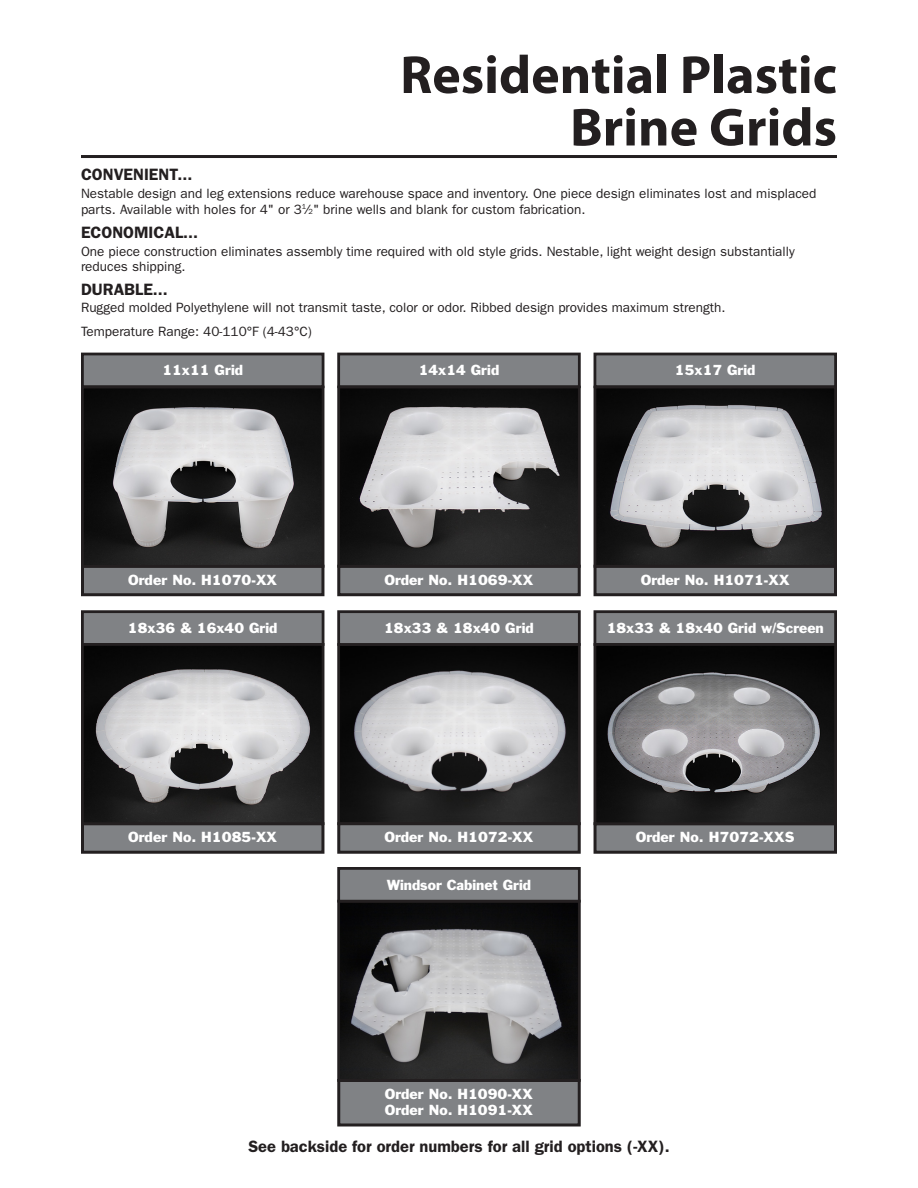
<style>
.page{position:relative;width:918px;height:1188px;background:#fff}
.page>*{position:absolute;margin:0;border:0;box-sizing:border-box;transform-origin:0 0}
.t1{font:700 54px/52.5px "Myriad Pro";color:#231f20;text-align:right}
.t2{font:600 16.5px "ITC Franklin Gothic Std";color:#231f20}
.t3{font:13.5px/16.2px "ITC Franklin Gothic Std";color:#231f20}
.t4{font:13.5px/16.2px "Franklin Gothic Std";color:#fff}
.s1{font-size:7.35px}
</style>
<div class="page">
<div style="left:82px;top:566px;width:241px;height:29px;background:#808285"></div>
<div style="left:81px;top:565px;width:243px;height:31px;border:3px solid #231f20"></div>
<div style="left:82px;top:354px;width:241px;height:33px;background:#808285"></div>
<div style="left:81px;top:353px;width:243px;height:35px;border:3px solid #231f20"></div>
<img style="left:85px;top:390px;width:235px;height:174px">
<div style="left:81px;top:386px;width:243px;height:182px;border:3px solid #231f20"></div>
<div style="left:595px;top:566px;width:241px;height:29px;background:#808285"></div>
<div style="left:594px;top:565px;width:243px;height:31px;border:3px solid #231f20"></div>
<div style="left:595px;top:354px;width:241px;height:33px;background:#808285"></div>
<div style="left:594px;top:353px;width:243px;height:35px;border:3px solid #231f20"></div>
<img style="left:598px;top:390px;width:235px;height:174px">
<div style="left:594px;top:386px;width:243px;height:182px;border:3px solid #231f20"></div>
<div style="left:339px;top:566px;width:240px;height:29px;background:#808285"></div>
<div style="left:337px;top:565px;width:244px;height:31px;border:3px solid #231f20"></div>
<div style="left:339px;top:354px;width:240px;height:33px;background:#808285"></div>
<div style="left:337px;top:353px;width:244px;height:35px;border:3px solid #231f20"></div>
<img style="left:341px;top:390px;width:236px;height:174px">
<div style="left:337px;top:386px;width:244px;height:182px;border:3px solid #231f20"></div>
<img style="left:341px;top:647px;width:236px;height:174px">
<div style="left:337px;top:643px;width:244px;height:182px;border:3px solid #231f20"></div>
<div style="left:339px;top:824px;width:240px;height:28px;background:#808285"></div>
<div style="left:337px;top:822px;width:244px;height:32px;border:3px solid #231f20"></div>
<div style="left:339px;top:612px;width:240px;height:32px;background:#808285"></div>
<div style="left:337px;top:610px;width:244px;height:36px;border:3px solid #231f20"></div>
<div style="left:595px;top:824px;width:241px;height:28px;background:#808285"></div>
<div style="left:594px;top:822px;width:243px;height:32px;border:3px solid #231f20"></div>
<div style="left:595px;top:612px;width:241px;height:32px;background:#808285"></div>
<div style="left:594px;top:610px;width:243px;height:36px;border:3px solid #231f20"></div>
<img style="left:598px;top:647px;width:235px;height:174px">
<div style="left:594px;top:643px;width:243px;height:182px;border:3px solid #231f20"></div>
<div style="left:82px;top:824px;width:241px;height:28px;background:#808285"></div>
<div style="left:81px;top:822px;width:243px;height:32px;border:3px solid #231f20"></div>
<div style="left:82px;top:612px;width:241px;height:32px;background:#808285"></div>
<div style="left:81px;top:610px;width:243px;height:36px;border:3px solid #231f20"></div>
<img style="left:85px;top:647px;width:235px;height:174px">
<div style="left:81px;top:643px;width:243px;height:182px;border:3px solid #231f20"></div>
<div style="left:339px;top:1080px;width:240px;height:45px;background:#808285"></div>
<div style="left:337px;top:1079px;width:244px;height:47px;border:3px solid #231f20"></div>
<img style="left:341px;top:904px;width:236px;height:174px">
<div style="left:337px;top:900px;width:244px;height:182px;border:3px solid #231f20"></div>
<div style="left:339px;top:868px;width:240px;height:33px;background:#808285"></div>
<div style="left:337px;top:867px;width:244px;height:36px;border:3px solid #231f20"></div>
<hr style="left:81px;top:155px;width:756px;height:3px;background:#231f20">
<h1 class="t1" style="left:400px;top:47px;width:438px">Residential Plastic<br>Brine Grids</h1>
<p class="t2" style="left:81px;top:165px;width:113px">CONVENIENT...</p>
<p class="t3" style="left:81px;top:186px;width:737px">Nestable design and leg extensions reduce warehouse space and inventory. One piece design eliminates lost and misplaced parts. Available with holes for 4" or 3<sup>1</sup>⁄<span class="s1">2</span>" brine wells and blank for custom fabrication.</p>
<p class="t2" style="left:81px;top:222px;width:119px">ECONOMICAL...</p>
<p class="t3" style="left:81px;top:243px;width:715px;line-height:15.8px">One piece construction eliminates assembly time required with old style grids. Nestable, light weight design substantially reduces shipping.</p>
<p class="t2" style="left:81px;top:279px;width:88px">DURABLE...</p>
<p class="t3" style="left:81px;top:296px;width:646px;line-height:23.7px">Rugged molded Polyethylene will not transmit taste, color or odor. Ribbed design provides maximum strength.<br>Temperature Range: 40-110°F (4-43°C)</p>
<p class="t4" style="left:162px;top:362px;width:82px">11x11 Grid</p>
<p class="t4" style="left:419px;top:362px;width:82px">14x14 Grid</p>
<p class="t4" style="left:675px;top:362px;width:82px">15x17 Grid</p>
<p class="t4" style="left:128px;top:572px;width:151px">Order No. H1070-XX</p>
<p class="t4" style="left:384px;top:572px;width:151px">Order No. H1069-XX</p>
<p class="t4" style="left:641px;top:572px;width:151px">Order No. H1071-XX</p>
<p class="t4" style="left:128px;top:620px;width:151px">18x36 &amp; 16x40 Grid</p>
<p class="t4" style="left:384px;top:620px;width:151px">18x33 &amp; 18x40 Grid</p>
<p class="t4" style="left:607px;top:620px;width:219px">18x33 &amp; 18x40 Grid w/Screen</p>
<p class="t4" style="left:128px;top:829px;width:151px">Order No. H1085-XX</p>
<p class="t4" style="left:384px;top:829px;width:151px">Order No. H1072-XX</p>
<p class="t4" style="left:636px;top:829px;width:161px">Order No. H7072-XXS</p>
<p class="t4" style="left:387px;top:877px;width:146px">Windsor Cabinet Grid</p>
<p class="t4" style="left:385px;top:1086px;width:150px">Order No. H1090-XX<br>Order No. H1091-XX</p>
<p class="t2" style="left:248px;top:1137px;width:423px">See backside for order numbers for all grid options (-XX).</p>
</div>
